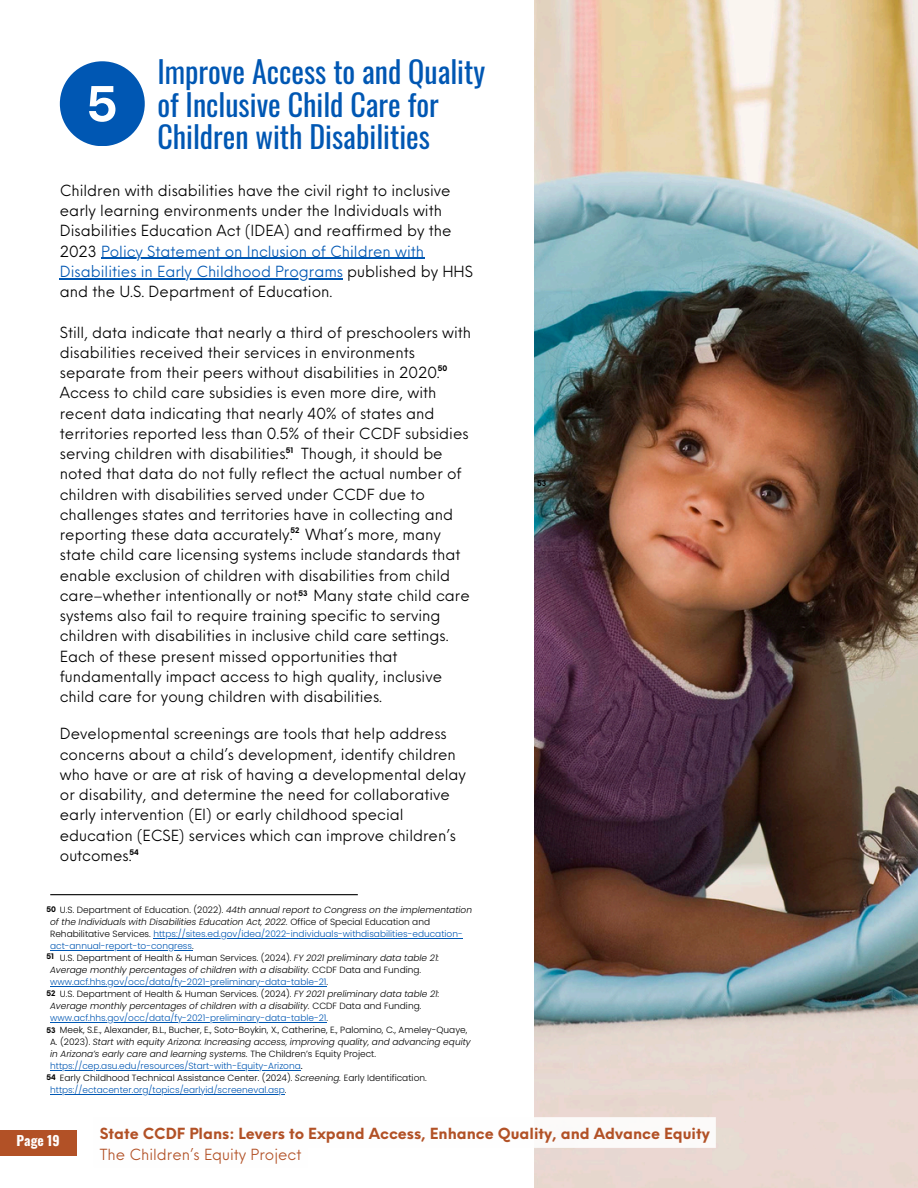
<style>
.page{position:relative;width:918px;height:1188px;background:#fff}
.page>*{position:absolute;margin:0;border:0;box-sizing:border-box;transform-origin:0 0}
.t1{font:30px/32.7px "Oswald";color:#0057b3}
.t2{font:15px/20.2px "Neue Einstellung";color:#000}
.t3{font:700 15px "Neue Einstellung";color:#b25126}
.t4{font:15px "Neue Einstellung";color:#b25126}
.t5{font:700 13.5px "Oswald";color:#fff}
.t6{font:italic 300 9px/12px "Poppins";color:#000}
.t7{font:300 9px/12px "Poppins";color:#000}
.t8{font:300 9px "Poppins";color:#0057b3}
.t9{font:700 7.5px "Neue Einstellung";color:#000}
.s1{color:#0057b3}
.s2{font-style:normal}
.s3{font-style:normal;color:#0057b3}
.s4{color:#000}
.s5{font-style:italic}
.s6{font-weight:400}
</style>
<div class="page">
<div style="left:0;top:1130px;width:76px;height:25px;background:#b25126"></div>
<hr style="left:50px;top:894px;width:308px;height:1px;background:#000">
<svg style="left:60px;top:61px;width:84px;height:85px"></svg>
<img style="left:534px;top:0;width:384px;height:1188px">
<hr style="left:153px;top:938px;width:310px;height:1px;background:#0057b3">
<hr style="left:50px;top:950px;width:142px;height:1px;background:#0057b3">
<hr style="left:50px;top:986px;width:277px;height:1px;background:#0057b3">
<hr style="left:50px;top:1022px;width:277px;height:1px;background:#0057b3">
<hr style="left:50px;top:1070px;width:251px;height:1px;background:#0057b3">
<hr style="left:50px;top:1094px;width:235px;height:1px;background:#0057b3">
<hr style="left:101px;top:258px;width:323px;height:1px;background:#0057b3">
<hr style="left:60px;top:278px;width:283px;height:1px;background:#0057b3">
<svg style="left:534px;top:1117px;width:182px;height:50px"></svg>
<p class="t1" style="left:157px;top:54px;width:329px">Improve Access to and Quality of Inclusive Child Care for<br>Children with Disabilities</p>
<p class="t2" style="left:60px;top:179px;width:393px">Children with disabilities have the civil right to inclusive early learning environments under the Individuals with Disabilities Education Act (IDEA) and reaffirmed by the 2023 <span class="s1">Policy Statement on Inclusion of Children with</span></p>
<p class="t2" style="left:60px;top:260px;width:415px"><span class="s1">Disabilities in Early Childhood Programs</span> published by HHS and the U.S. Department of Education.</p>
<p class="t2" style="left:60px;top:321px;width:413px">Still, data indicate that nearly a third of preschoolers with disabilities received their services in environments separate from their peers without disabilities in 2020.<br>Access to child care subsidies is even more dire, with</p>
<p class="t2" style="left:60px;top:402px;width:411px">recent data indicating that nearly 40% of states and territories reported less than 0.5% of their CCDF subsidies serving children with disabilities. Though, it should be noted that data do not fully reflect the actual number of children with disabilities served under CCDF due to challenges states and territories have in collecting and reporting these data accurately. What’s more, many state child care licensing systems include standards that enable exclusion of children with disabilities from child care–whether intentionally or not. Many state child care systems also fail to require training specific to serving children with disabilities in inclusive child care settings.<br>Each of these present missed opportunities that fundamentally impact access to high quality, inclusive child care for young children with disabilities.</p>
<p class="t2" style="left:60px;top:722px;width:408px">Developmental screenings are tools that help address concerns about a child’s development, identify children who have or are at risk of having a developmental delay or disability, and determine the need for collaborative early intervention (EI) or early childhood special education (ECSE) services which can improve children’s outcomes.</p>
<p class="t9" style="left:438px;top:362px;width:11px">50</p>
<p class="t9" style="left:286px;top:443px;width:9px">51</p>
<p class="t9" style="left:290px;top:524px;width:11px">52</p>
<h2 class="t9" style="left:298px;top:586px;width:11px">53</h2>
<p class="t9" style="left:129px;top:846px;width:11px">54</p>
<h1 class="t6" style="left:50px;top:904px;width:423px;text-indent:10px"><span class="s2">U.S. Department of Education. (2022).</span> 44th annual report to Congress on the implementation of the Individuals with Disabilities Education Act, 2022. <span class="s2">Office of Special Education and<br>Rehabilitative Services.</span> <span class="s3">https://sites.ed.gov/idea/2022-individuals-withdisabilities-education-</span></h1>
<h2 class="t8" style="left:50px;top:940px;width:145px">act-annual-report-to-congress<span class="s4">.</span></h2>
<h2 class="t7" style="left:60px;top:952px;width:381px">U.S. Department of Health &amp; Human Services. (2024). <span class="s5">FY 2021 preliminary data table 21:</span></h2>
<h2 class="t6" style="left:50px;top:964px;width:373px">Average monthly percentages of children with a disability. <span class="s2">CCDF Data and Funding.</span></h2>
<h2 class="t8" style="left:50px;top:976px;width:280px">www.acf.hhs.gov/occ/data/fy-2021-preliminary-data-table-21<span class="s4">.</span></h2>
<h2 class="t7" style="left:60px;top:988px;width:381px">U.S. Department of Health &amp; Human Services. (2024). <span class="s5">FY 2021 preliminary data table 21:</span></h2>
<h2 class="t6" style="left:50px;top:1000px;width:373px">Average monthly percentages of children with a disability. <span class="s2">CCDF Data and Funding.</span></h2>
<p class="t8" style="left:50px;top:1012px;width:280px">www.acf.hhs.gov/occ/data/fy-2021-preliminary-data-table-21<span class="s4">.</span></p>
<p class="t7" style="left:60px;top:1024px;width:409px">Meek, S.E., Alexander, B.L., Bucher, E., Soto-Boykin, X., Catherine, E., Palomino, C., Ameley-Quaye,</p>
<p class="t6" style="left:50px;top:1036px;width:422px"><span class="s2">A. (2023).</span> Start with equity Arizona: Increasing access, improving quality, and advancing equity</p>
<p class="t6" style="left:50px;top:1048px;width:328px">in Arizona’s early care and learning systems. <span class="s2">The Children’s Equity Project.</span></p>
<p class="t7" style="left:60px;top:1060px;width:368px;text-indent:-10px"><span class="s1">https://cep.asu.edu/resources/Start-with-Equity-Arizona</span><span class="s6">.<br></span>Early Childhood Technical Assistance Center. (2024). <span class="s5">Screening.</span> Early Identification.</p>
<p class="t8" style="left:50px;top:1084px;width:238px">https://ectacenter.org/topics/earlyid/screeneval.asp<span class="s4">.</span></p>
<h2 class="t9" style="left:46px;top:902px;width:11px">50</h2>
<p class="t9" style="left:46px;top:949px;width:9px">51</p>
<p class="t9" style="left:46px;top:986px;width:11px">52</p>
<p class="t9" style="left:46px;top:1023px;width:11px">53</p>
<p class="t9" style="left:46px;top:1070px;width:11px">54</p>
<h3 class="t9" style="left:537px;top:476px;width:11px">53</h3>
<p class="t5" style="left:17px;top:1130px;width:45px">Page 19</p>
<p class="t3" style="left:100px;top:1120px;width:611px">State CCDF Plans: Levers to Expand Access, Enhance Quality, and Advance Equity</p>
<p class="t4" style="left:100px;top:1141px;width:203px">The Children’s Equity Project</p>
</div>
